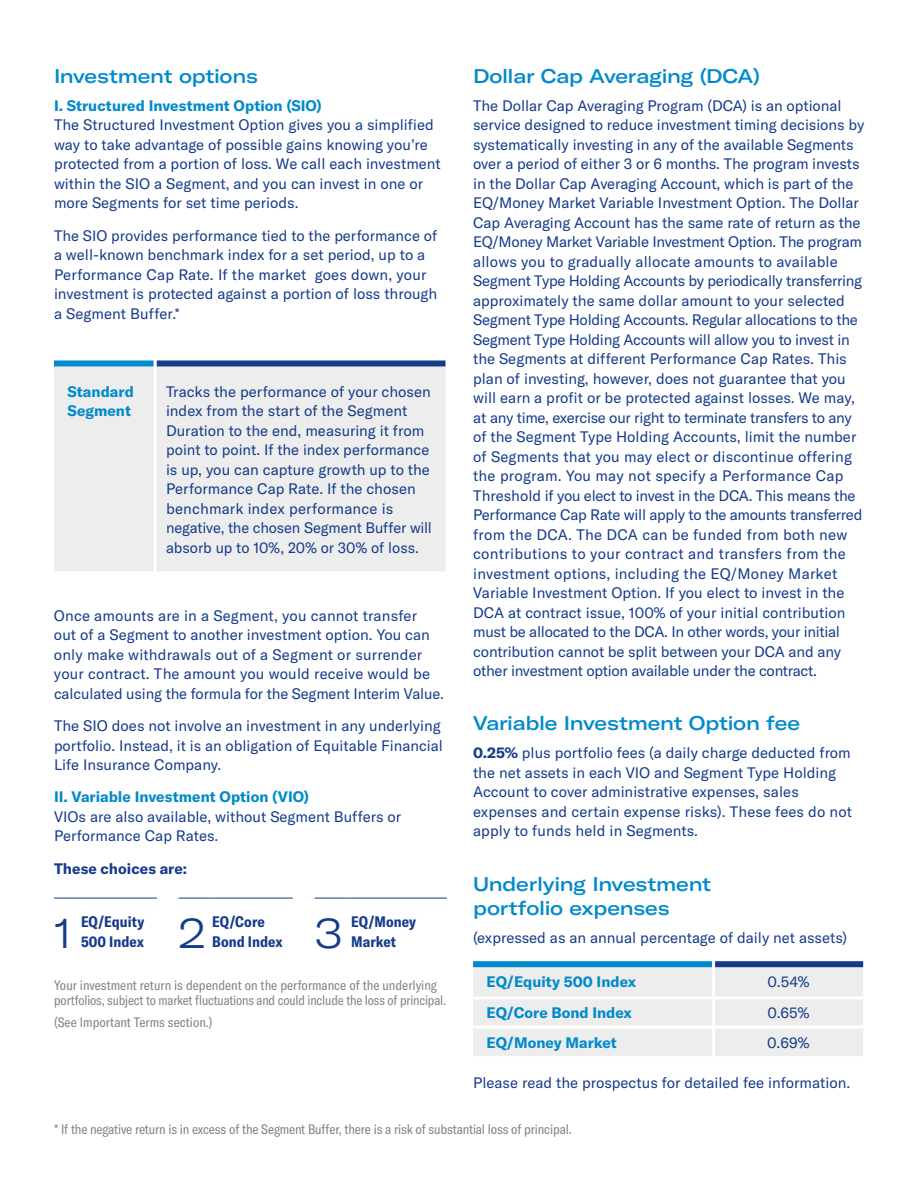
<style>
.page{position:relative;width:918px;height:1188px;background:#fff}
.page>*{position:absolute;margin:0;border:0;box-sizing:border-box;transform-origin:0 0}
.t1{font:300 expanded 42px "GT America";color:#153b8b}
.t2{font:500 expanded 19.5px/24px "GT America";letter-spacing:-.015em;color:#008acc}
.t3{font:15px/19.5px "GT America";color:#153b8b}
.t4{font:700 15px/19.5px "GT America";color:#008acc}
.t5{font:700 condensed 15px/19.5px "GT America";color:#153b8b}
.t6{font:700 15px "GT America";letter-spacing:.005em;color:#153b8b}
.t7{font:condensed 13.5px/15px "GT America";letter-spacing:-.01em;color:#808285}
.s1{font-weight:700}
</style>
<div class="page">
<div style="left:54px;top:366px;width:392px;height:205px;background:#ecedec"></div>
<div style="left:54px;top:360px;width:100px;height:6px;background:#008acc"></div>
<hr style="left:154px;top:363px;width:3px;height:208px;background:#fff">
<div style="left:157px;top:360px;width:289px;height:6px;background:#153b8b"></div>
<svg style="left:54px;top:898px;width:27px;height:1px"></svg>
<hr style="left:81px;top:898px;width:76px;height:1px;background:#153b8b">
<hr style="left:178px;top:898px;width:34px;height:1px;background:#153b8b">
<hr style="left:212px;top:898px;width:81px;height:1px;background:#153b8b">
<hr style="left:315px;top:898px;width:36px;height:1px;background:#153b8b">
<hr style="left:351px;top:898px;width:96px;height:1px;background:#153b8b">
<svg style="left:473px;top:961px;width:390px;height:95px;background:#e2e9eb"></svg>
<hr style="left:473px;top:1026px;width:241px;height:3px;background:#fff">
<hr style="left:714px;top:1026px;width:149px;height:3px;background:#fff">
<div style="left:715px;top:961px;width:148px;height:6px;background:#153b8b"></div>
<h2 class="t2" style="left:54px;top:64px;width:205px">Investment options</h2>
<p class="t4" style="left:54px;top:96px;width:269px">I. Structured Investment Option (SIO)</p>
<p class="t3" style="left:54px;top:115px;width:388px">The Structured Investment Option gives you a simplified way to take advantage of possible gains knowing you’re protected from a portion of loss. We call each investment within the SIO a Segment, and you can invest in one or more Segments for set time periods.</p>
<p class="t3" style="left:54px;top:226px;width:385px">The SIO provides performance tied to the performance of a well-known benchmark index for a set period, up to a Performance Cap Rate. If the market goes down, your investment is protected against a portion of loss through a Segment Buffer.*</p>
<p class="t4" style="left:68px;top:381px;width:68px">Standard<br>Segment</p>
<p class="t3" style="left:166px;top:381px;width:267px">Tracks the performance of your chosen index from the start of the Segment Duration to the end, measuring it from point to point. If the index performance is up, you can capture growth up to the Performance Cap Rate. If the chosen benchmark index performance is negative, the chosen Segment Buffer will absorb up to 10%, 20% or 30% of loss.</p>
<p class="t3" style="left:54px;top:606px;width:391px">Once amounts are in a Segment, you cannot transfer<br>out of a Segment to another investment option. You can only make withdrawals out of a Segment or surrender your contract. The amount you would receive would be calculated using the formula for the Segment Interim Value.</p>
<p class="t3" style="left:54px;top:716px;width:390px">The SIO does not involve an investment in any underlying portfolio. Instead, it is an obligation of Equitable Financial<br>Life Insurance Company.</p>
<p class="t4" style="left:54px;top:787px;width:257px">II. Variable Investment Option (VIO)</p>
<p class="t3" style="left:54px;top:807px;width:349px">VIOs are also available, without Segment Buffers or<br>Performance Cap Rates.</p>
<p class="t6" style="left:54px;top:859px;width:135px">These choices are:</p>
<h1 class="t1" style="left:54px;top:908px;width:19px">1</h1>
<p class="t5" style="left:81px;top:912px;width:65px">EQ/Equity<br>500 Index</p>
<h1 class="t1" style="left:178px;top:908px;width:29px">2</h1>
<p class="t5" style="left:212px;top:912px;width:72px">EQ/Core<br>Bond Index</p>
<h1 class="t1" style="left:315px;top:908px;width:30px">3</h1>
<p class="t5" style="left:351px;top:912px;width:66px">EQ/Money<br>Market</p>
<p class="t7" style="left:54px;top:978px;width:393px">Your investment return is dependent on the performance of the underlying portfolios, subject to market fluctuations and could include the loss of principal.</p>
<p class="t7" style="left:54px;top:1015px;width:160px">(See Important Terms section.)</p>
<h2 class="t2" style="left:473px;top:64px;width:288px">Dollar Cap Averaging (DCA)</h2>
<p class="t3" style="left:473px;top:96px;width:393px">The Dollar Cap Averaging Program (DCA) is an optional service designed to reduce investment timing decisions by systematically investing in any of the available Segments over a period of either 3 or 6 months. The program invests in the Dollar Cap Averaging Account, which is part of the EQ/Money Market Variable Investment Option. The Dollar Cap Averaging Account has the same rate of return as the EQ/Money Market Variable Investment Option. The program allows you to gradually allocate amounts to available Segment Type Holding Accounts by periodically transferring approximately the same dollar amount to your selected Segment Type Holding Accounts. Regular allocations to the Segment Type Holding Accounts will allow you to invest in the Segments at different Performance Cap Rates. This plan of investing, however, does not guarantee that you will earn a profit or be protected against losses. We may, at any time, exercise our right to terminate transfers to any of the Segment Type Holding Accounts, limit the number of Segments that you may elect or discontinue offering the program. You may not specify a Performance Cap Threshold if you elect to invest in the DCA. This means the Performance Cap Rate will apply to the amounts transferred from the DCA. The DCA can be funded from both new contributions to your contract and transfers from the investment options, including the EQ/Money Market Variable Investment Option. If you elect to invest in the DCA at contract issue, 100% of your initial contribution must be allocated to the DCA. In other words, your initial contribution cannot be split between your DCA and any other investment option available under the contract.</p>
<h2 class="t2" style="left:473px;top:711px;width:329px">Variable Investment Option fee</h2>
<p class="t3" style="left:473px;top:743px;width:381px"><span class="s1">0.25%</span> plus portfolio fees (a daily charge deducted from the net assets in each VIO and Segment Type Holding Account to cover administrative expenses, sales expenses and certain expense risks). These fees do not apply to funds held in Segments.</p>
<h2 class="t2" style="left:473px;top:872px;width:240px">Underlying Investment portfolio expenses</h2>
<p class="t3" style="left:473px;top:928px;width:376px">(expressed as an annual percentage of daily net assets)</p>
<p class="t4" style="left:487px;top:972px;width:151px">EQ/Equity 500 Index</p>
<p class="t3" style="left:767px;top:972px;width:44px">0.54%</p>
<p class="t4" style="left:487px;top:1003px;width:147px">EQ/Core Bond Index</p>
<p class="t3" style="left:767px;top:1003px;width:43px">0.65%</p>
<p class="t4" style="left:487px;top:1032px;width:132px">EQ/Money Market</p>
<p class="t3" style="left:767px;top:1033px;width:44px">0.69%</p>
<p class="t3" style="left:473px;top:1073px;width:379px">Please read the prospectus for detailed fee information.</p>
<p class="t7" style="left:54px;top:1122px;width:519px">* If the negative return is in excess of the Segment Buffer, there is a risk of substantial loss of principal.</p>
</div>
